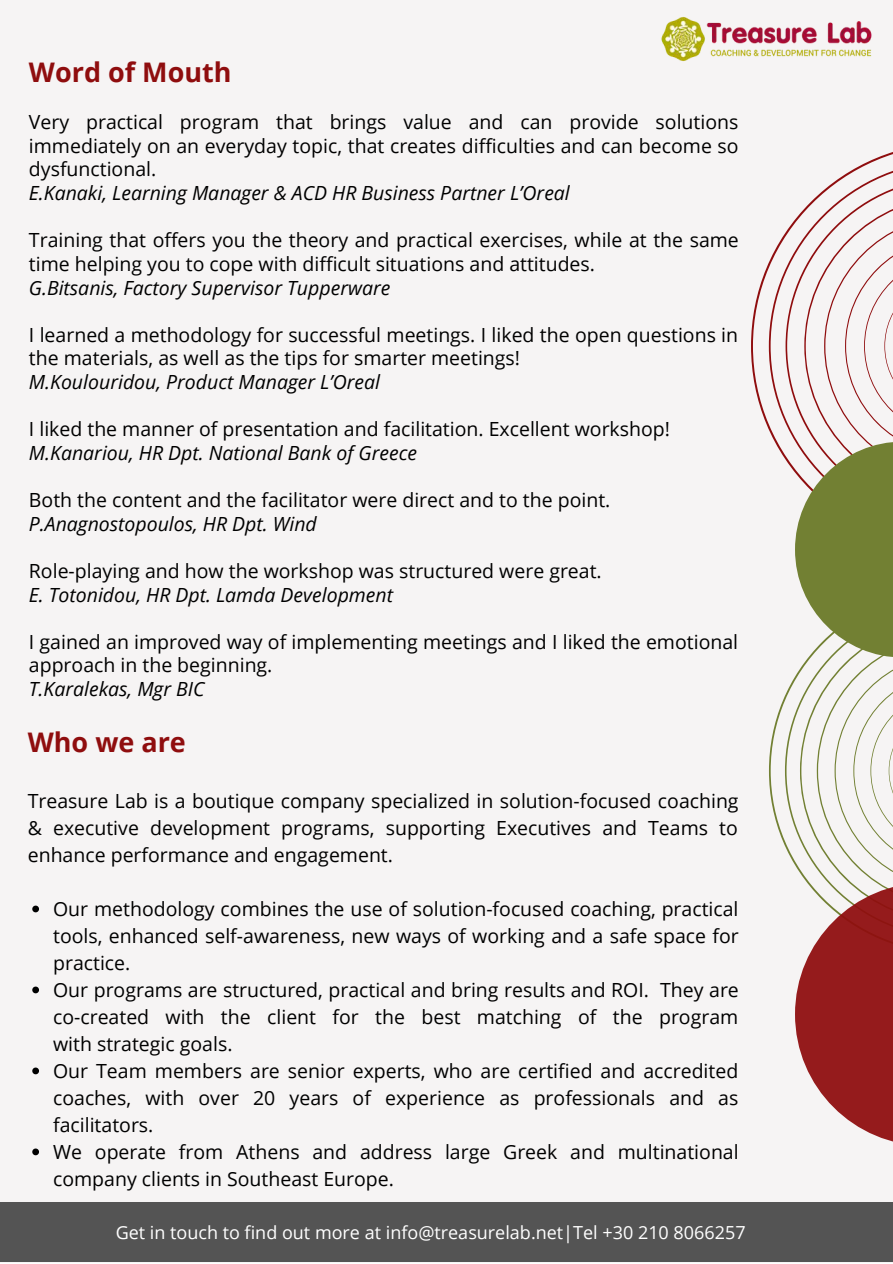
<style>
.page{position:relative;width:893px;height:1264px;background:#fff}
.page>*{position:absolute;margin:0;border:0;box-sizing:border-box;transform-origin:0 0}
.t1{font:700 27px "Open Sans";color:#8f0d0e}
.t2{font:19.5px/27px "Open Sans";color:#000}
.t3{font:italic 19.5px "Open Sans";color:#000}
.t4{font:18px "Open Sans";color:#fff}
</style>
<div class="page">
<div style="left:0;top:0;width:892px;height:1262px;background:#f6f4f4"></div>
<svg style="left:769px;top:698px;width:15px;height:146px"></svg>
<svg style="left:751px;top:152px;width:141px;height:276px"></svg>
<svg style="left:768px;top:160px;width:124px;height:297px"></svg>
<svg style="left:784px;top:177px;width:108px;height:965px"></svg>
<div style="left:0;top:1202px;width:892px;height:59px;background:#545454"></div>
<svg style="left:32px;top:905px;width:7px;height:7px"></svg>
<svg style="left:32px;top:986px;width:7px;height:7px"></svg>
<svg style="left:32px;top:1067px;width:7px;height:7px"></svg>
<svg style="left:32px;top:1148px;width:7px;height:7px"></svg>
<img style="left:661px;top:17px;width:211px;height:45px">
<h1 class="t1" style="left:29px;top:54px;width:204px">Word of Mouth</h1>
<p class="t2" style="left:29px;top:110px;width:711px;line-height:23.5px;text-align:justify">Very practical program that brings value and can provide solutions immediately on an everyday topic, that creates difficulties and can become so dysfunctional.</p>
<p class="t3" style="left:29px;top:180px;width:542px">E.Kanaki, Learning Manager &amp; ACD HR Business Partner L’Oreal</p>
<p class="t2" style="left:29px;top:228px;width:711px;line-height:23.5px">Training that offers you the theory and practical exercises, while at the same time helping you to cope with difficult situations and attitudes.</p>
<p class="t3" style="left:29px;top:274px;width:363px">G.Bitsanis, Factory Supervisor Tupperware</p>
<p class="t2" style="left:29px;top:322px;width:710px;line-height:23.5px">I learned a methodology for successful meetings. I liked the open questions in the materials, as well as the tips for smarter meetings!</p>
<p class="t3" style="left:29px;top:368px;width:352px">M.Koulouridou, Product Manager L’Oreal</p>
<p class="t2" style="left:29px;top:415px;width:642px">I liked the manner of presentation and facilitation. Excellent workshop!</p>
<p class="t3" style="left:29px;top:439px;width:389px">M.Kanariou, HR Dpt. National Bank of Greece</p>
<p class="t2" style="left:29px;top:486px;width:583px">Both the content and the facilitator were direct and to the point.</p>
<p class="t3" style="left:29px;top:510px;width:289px">P.Anagnostopoulos, HR Dpt. Wind</p>
<p class="t2" style="left:29px;top:557px;width:574px">Role-playing and how the workshop was structured were great.</p>
<p class="t3" style="left:29px;top:581px;width:365px">E. Totonidou, HR Dpt. Lamda Development</p>
<p class="t2" style="left:29px;top:629px;width:710px;line-height:23.5px">I gained an improved way of implementing meetings and I liked the emotional approach in the beginning.</p>
<p class="t3" style="left:29px;top:675px;width:177px">T.Karalekas, Mgr BIC</p>
<h1 class="t1" style="left:28px;top:722px;width:160px">Who we are</h1>
<p class="t2" style="left:28px;top:786px;width:712px;text-align:justify">Treasure Lab is a boutique company specialized in solution-focused coaching &amp; executive development programs, supporting Executives and Teams to enhance performance and engagement.</p>
<p class="t2" style="left:53px;top:894px;width:687px">Our methodology combines the use of solution-focused coaching, practical tools, enhanced self-awareness, new ways of working and a safe space for practice.<br>Our programs are structured, practical and bring results and ROI. They are co-created with the client for the best matching of the program with strategic goals.<br>Our Team members are senior experts, who are certified and accredited coaches, with over 20 years of experience as professionals and as facilitators.<br>We operate from Athens and address large Greek and multinational company clients in Southeast Europe.</p>
<p class="t4" style="left:116px;top:1220px;width:631px">Get in touch to find out more at info@treasurelab.net|Tel +30 210 8066257</p>
</div>
